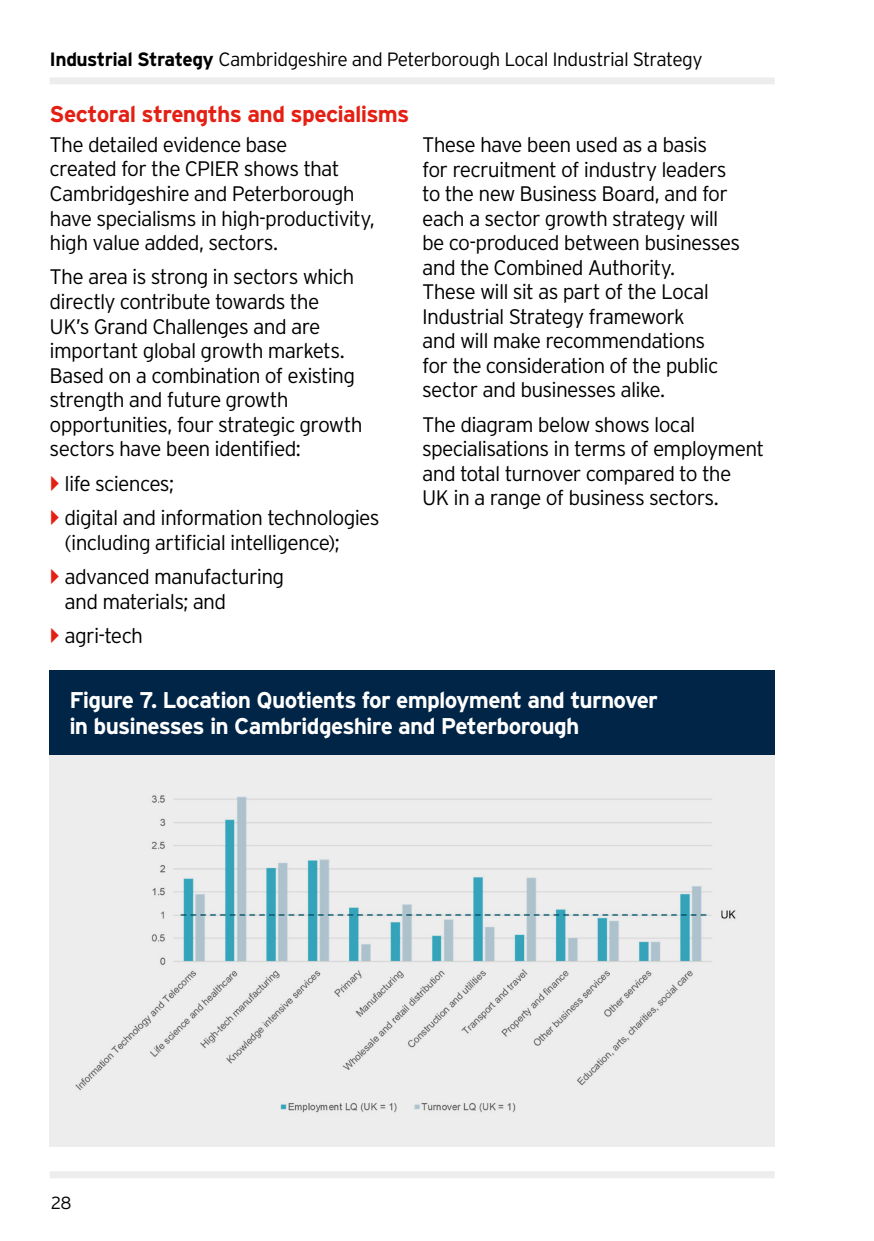
<style>
.page{position:relative;width:874px;height:1241px;background:#fff}
.page>*{position:absolute;margin:0;border:0;box-sizing:border-box;transform-origin:0 0}
.t1{font:700 22.75px/25.4px "Interstate";letter-spacing:-.035em;color:#fff}
.t2{font:700 22.75px "Interstate";letter-spacing:-.03em;color:#e41f13}
.t3{font:300 21px/24.5px "Interstate";letter-spacing:-.035em;color:#000}
.t4{font:300 19.25px "Interstate";letter-spacing:-.03em;color:#000}
.t5{font:300 17.5px "Interstate";color:#000}
.s1{font-weight:700}
</style>
<div class="page">
<div style="left:50px;top:77px;width:724px;height:7px;background:#ededed"></div>
<div style="left:50px;top:1170px;width:724px;height:7px;background:#ededed"></div>
<div style="left:49px;top:738px;width:725px;height:408px;background:#ededed"></div>
<img style="left:49px;top:795px;width:706px;height:352px">
<div style="left:49px;top:670px;width:725px;height:84px;background:#002547"></div>
<p class="t4" style="left:50px;top:49px;width:654px"><span class="s1">Industrial Strategy</span> Cambridgeshire and Peterborough Local Industrial Strategy</p>
<p class="t2" style="left:50px;top:102px;width:361px">Sectoral strengths and specialisms</p>
<p class="t3" style="left:50px;top:132px;width:326px">The detailed evidence base<br>created for the CPIER shows that<br>Cambridgeshire and Peterborough have specialisms in high-productivity, high value added, sectors.</p>
<p class="t3" style="left:50px;top:264px;width:314px">The area is strong in sectors which directly contribute towards the<br>UK’s Grand Challenges and are important global growth markets.<br>Based on a combination of existing strength and future growth opportunities, four strategic growth sectors have been identified:</p>
<p class="t3" style="left:64px;top:465px;width:316px;line-height:34.5px">life sciences;<br>digital and information technologies</p>
<p class="t3" style="left:64px;top:524px;width:277px;line-height:34.5px">(including artificial intelligence); advanced manufacturing</p>
<p class="t3" style="left:64px;top:583px;width:163px;line-height:34.5px">and materials; and agri-tech</p>
<p class="t3" style="left:422px;top:132px;width:319px">These have been used as a basis<br>for recruitment of industry leaders to the new Business Board, and for each a sector growth strategy will be co-produced between businesses and the Combined Authority.<br>These will sit as part of the Local<br>Industrial Strategy framework<br>and will make recommendations<br>for the consideration of the public sector and businesses alike.</p>
<p class="t3" style="left:422px;top:412px;width:343px">The diagram below shows local specialisations in terms of employment and total turnover compared to the<br>UK in a range of business sectors.</p>
<p class="t1" style="left:69px;top:687px;width:590px">Figure 7. Location Quotients for employment and turnover in businesses in Cambridgeshire and Peterborough</p>
<p class="t5" style="left:51px;top:1192px;width:22px">28</p>
</div>
